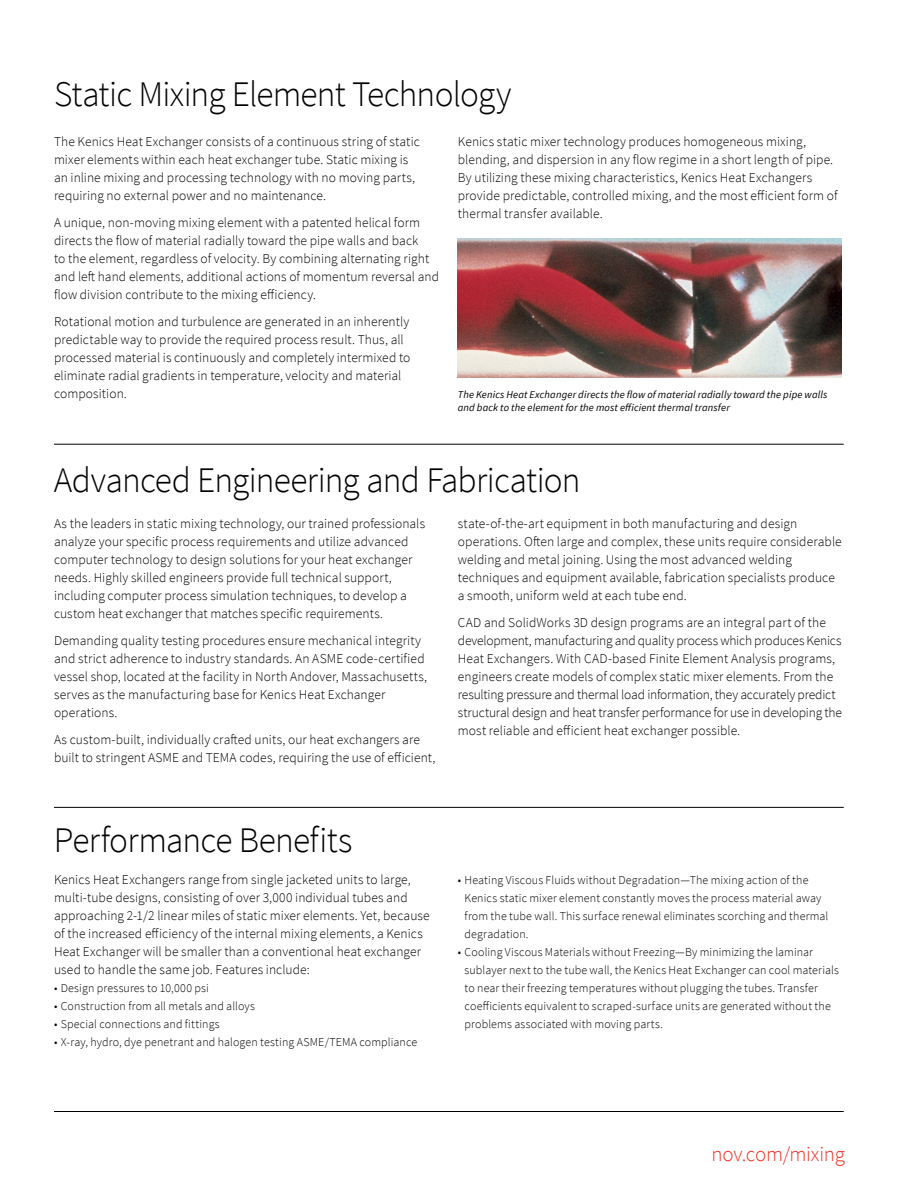
<style>
.page{position:relative;width:918px;height:1188px;background:#fff}
.page>*{position:absolute;margin:0;border:0;box-sizing:border-box;transform-origin:0 0}
.t1{font:300 36px "Source Sans Pro";letter-spacing:-.02em;color:#000}
.t2{font:300 21px "Source Sans Pro";letter-spacing:-.01em;color:#ee3124}
.t3{font:300 13.5px/18px "Source Sans Pro";letter-spacing:.005em;color:#000}
.t4{font:300 12px/18px "Source Sans Pro";letter-spacing:.01em;color:#000}
.t5{font:italic 10.5px/13.5px "Source Sans Pro";letter-spacing:.015em;color:#000}
</style>
<div class="page">
<hr style="left:54px;top:1111px;width:790px;height:1px;background:#000">
<hr style="left:54px;top:444px;width:790px;height:1px;background:#000">
<hr style="left:54px;top:807px;width:790px;height:1px;background:#000">
<img style="left:458px;top:238px;width:383px;height:139px">
<h1 class="t1" style="left:54px;top:72px;width:459px">Static Mixing Element Technology</h1>
<p class="t3" style="left:54px;top:132px;width:367px">The Kenics Heat Exchanger consists of a continuous string of static mixer elements within each heat exchanger tube. Static mixing is an inline mixing and processing technology with no moving parts, requiring no external power and no maintenance.</p>
<p class="t3" style="left:54px;top:213px;width:387px">A unique, non-moving mixing element with a patented helical form directs the flow of material radially toward the pipe walls and back<br>to the element, regardless of velocity. By combining alternating right and left hand elements, additional actions of momentum reversal and flow division contribute to the mixing efficiency.</p>
<p class="t3" style="left:54px;top:312px;width:358px">Rotational motion and turbulence are generated in an inherently predictable way to provide the required process result. Thus, all processed material is continuously and completely intermixed to eliminate radial gradients in temperature, velocity and material composition.</p>
<p class="t3" style="left:458px;top:132px;width:381px">Kenics static mixer technology produces homogeneous mixing, blending, and dispersion in any flow regime in a short length of pipe.<br>By utilizing these mixing characteristics, Kenics Heat Exchangers provide predictable, controlled mixing, and the most efficient form of thermal transfer available.</p>
<p class="t5" style="left:458px;top:388px;width:371px">The Kenics Heat Exchanger directs the flow of material radially toward the pipe walls and back to the element for the most efficient thermal transfer</p>
<h1 class="t1" style="left:54px;top:458px;width:528px">Advanced Engineering and Fabrication</h1>
<p class="t3" style="left:54px;top:515px;width:373px">As the leaders in static mixing technology, our trained professionals analyze your specific process requirements and utilize advanced computer technology to design solutions for your heat exchanger needs. Highly skilled engineers provide full technical support, including computer process simulation techniques, to develop a custom heat exchanger that matches specific requirements.</p>
<p class="t3" style="left:54px;top:632px;width:375px">Demanding quality testing procedures ensure mechanical integrity and strict adherence to industry standards. An ASME code-certified vessel shop, located at the facility in North Andover, Massachusetts, serves as the manufacturing base for Kenics Heat Exchanger operations.</p>
<p class="t3" style="left:54px;top:731px;width:383px">As custom-built, individually crafted units, our heat exchangers are built to stringent ASME and TEMA codes, requiring the use of efficient,</p>
<p class="t3" style="left:458px;top:515px;width:385px">state-of-the-art equipment in both manufacturing and design operations. Often large and complex, these units require considerable welding and metal joining. Using the most advanced welding techniques and equipment available, fabrication specialists produce a smooth, uniform weld at each tube end.</p>
<p class="t3" style="left:458px;top:614px;width:386px">CAD and SolidWorks 3D design programs are an integral part of the development, manufacturing and quality process which produces Kenics Heat Exchangers. With CAD-based Finite Element Analysis programs, engineers create models of complex static mixer elements. From the resulting pressure and thermal load information, they accurately predict structural design and heat transfer performance for use in developing the most reliable and efficient heat exchanger possible.</p>
<h1 class="t1" style="left:54px;top:818px;width:300px">Performance Benefits</h1>
<p class="t3" style="left:54px;top:870px;width:377px">Kenics Heat Exchangers range from single jacketed units to large, multi-tube designs, consisting of over 3,000 individual tubes and approaching 2-1/2 linear miles of static mixer elements. Yet, because of the increased efficiency of the internal mixing elements, a Kenics Heat Exchanger will be smaller than a conventional heat exchanger used to handle the same job. Features include:</p>
<p class="t4" style="left:54px;top:979px;width:156px">• Design pressures to 10,000 psi</p>
<p class="t4" style="left:54px;top:997px;width:202px">• Construction from all metals and alloys</p>
<p class="t4" style="left:54px;top:1015px;width:167px">• Special connections and fittings</p>
<p class="t4" style="left:54px;top:1033px;width:365px">• X-ray, hydro, dye penetrant and halogen testing ASME/TEMA compliance</p>
<p class="t4" style="left:465px;top:871px;width:365px;text-indent:-7px">• Heating Viscous Fluids without Degradation—The mixing action of the Kenics static mixer element constantly moves the process material away from the tube wall. This surface renewal eliminates scorching and thermal degradation.</p>
<p class="t4" style="left:465px;top:943px;width:376px;text-indent:-7px">• Cooling Viscous Materials without Freezing—By minimizing the laminar sublayer next to the tube wall, the Kenics Heat Exchanger can cool materials to near their freezing temperatures without plugging the tubes. Transfer coefficients equivalent to scraped-surface units are generated without the problems associated with moving parts.</p>
<h2 class="t2" style="left:711px;top:1142px;width:135px">nov.com/mixing</h2>
</div>
